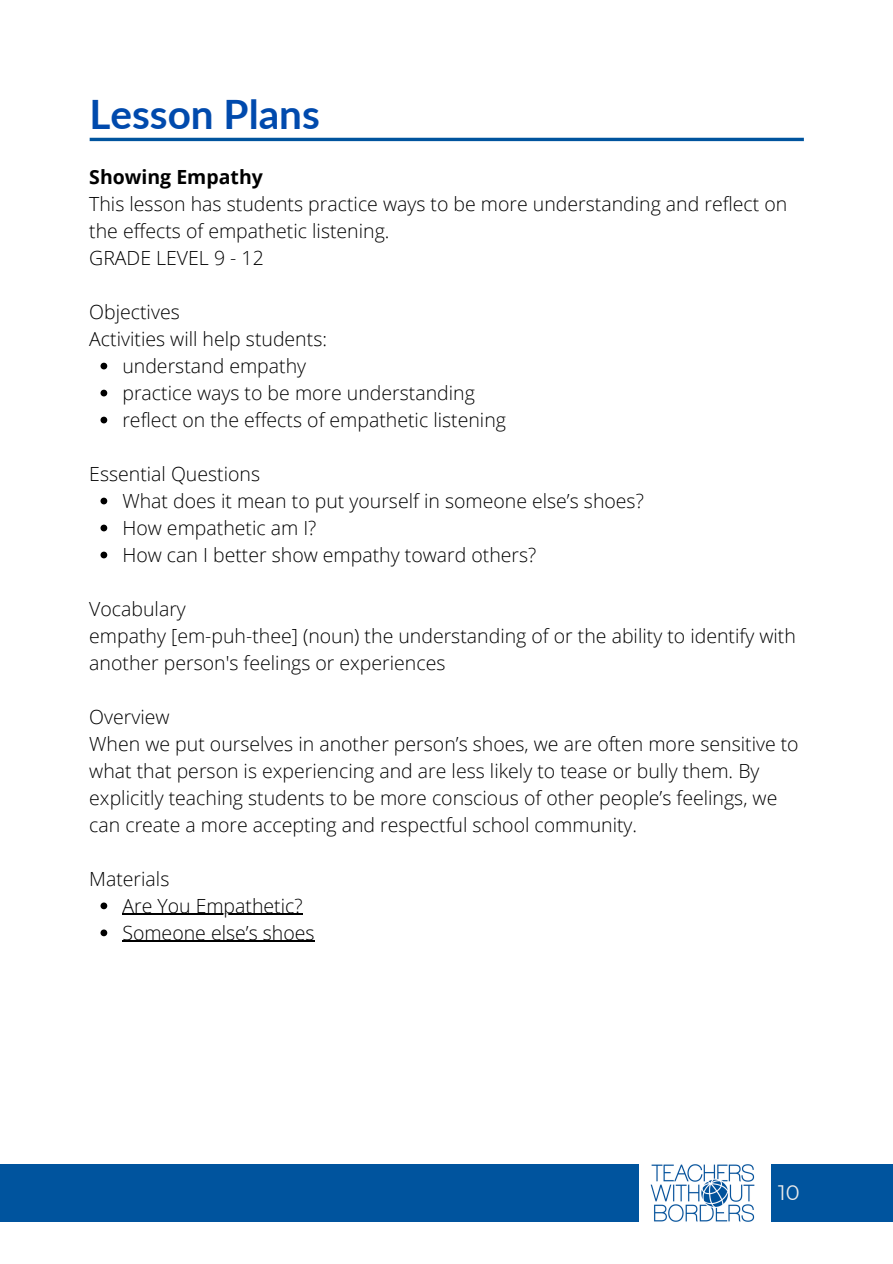
<style>
.page{position:relative;width:893px;height:1264px;background:#fff}
.page>*{position:absolute;margin:0;border:0;box-sizing:border-box;transform-origin:0 0}
.t1{font:700 40.5px "Lato";color:#004aad}
.t2{font:21px "Montserrat";color:#eaeaea}
.t3{font:300 19.5px/27px "Open Sans";color:#000}
.t4{font:700 19.5px "Open Sans";color:#000}
</style>
<div class="page">
<svg style="left:100px;top:363px;width:7px;height:6px"></svg>
<svg style="left:100px;top:390px;width:7px;height:6px"></svg>
<svg style="left:100px;top:416px;width:7px;height:7px"></svg>
<svg style="left:100px;top:497px;width:7px;height:7px"></svg>
<svg style="left:100px;top:524px;width:7px;height:7px"></svg>
<svg style="left:100px;top:551px;width:7px;height:7px"></svg>
<svg style="left:100px;top:902px;width:7px;height:7px"></svg>
<hr style="left:122px;top:913px;width:181px;height:1px;background:#000">
<svg style="left:100px;top:929px;width:7px;height:7px"></svg>
<hr style="left:122px;top:940px;width:192px;height:1px;background:#000">
<div style="left:0;top:1163px;width:892px;height:58px;background:#00549e"></div>
<img style="left:639px;top:1163px;width:131px;height:59px">
<hr style="left:90px;top:138px;width:713px;height:3px;background:#00549e">
<h1 class="t1" style="left:89px;top:89px;width:232px">Lesson Plans</h1>
<p class="t4" style="left:89px;top:163px;width:175px">Showing Empathy</p>
<p class="t3" style="left:89px;top:190px;width:699px">This lesson has students practice ways to be more understanding and reflect on the effects of empathetic listening.<br>GRADE LEVEL 9 - 12</p>
<p class="t3" style="left:89px;top:298px;width:239px">Objectives<br>Activities will help students:</p>
<p class="t3" style="left:122px;top:352px;width:385px">understand empathy<br>practice ways to be more understanding reflect on the effects of empathetic listening</p>
<p class="t3" style="left:89px;top:459px;width:172px">Essential Questions</p>
<p class="t3" style="left:122px;top:486px;width:523px">What does it mean to put yourself in someone else’s shoes?<br>How empathetic am I?<br>How can I better show empathy toward others?</p>
<p class="t3" style="left:89px;top:594px;width:708px">Vocabulary<br>empathy [em-puh-thee] (noun) the understanding of or the ability to identify with another person's feelings or experiences</p>
<p class="t3" style="left:89px;top:702px;width:711px">Overview<br>When we put ourselves in another person’s shoes, we are often more sensitive to what that person is experiencing and are less likely to tease or bully them. By explicitly teaching students to be more conscious of other people’s feelings, we can create a more accepting and respectful school community.</p>
<p class="t3" style="left:89px;top:864px;width:82px">Materials</p>
<p class="t3" style="left:122px;top:891px;width:194px">Are You Empathetic?<br>Someone else’s shoes</p>
<p class="t2" style="left:778px;top:1179px;width:23px">10</p>
</div>
